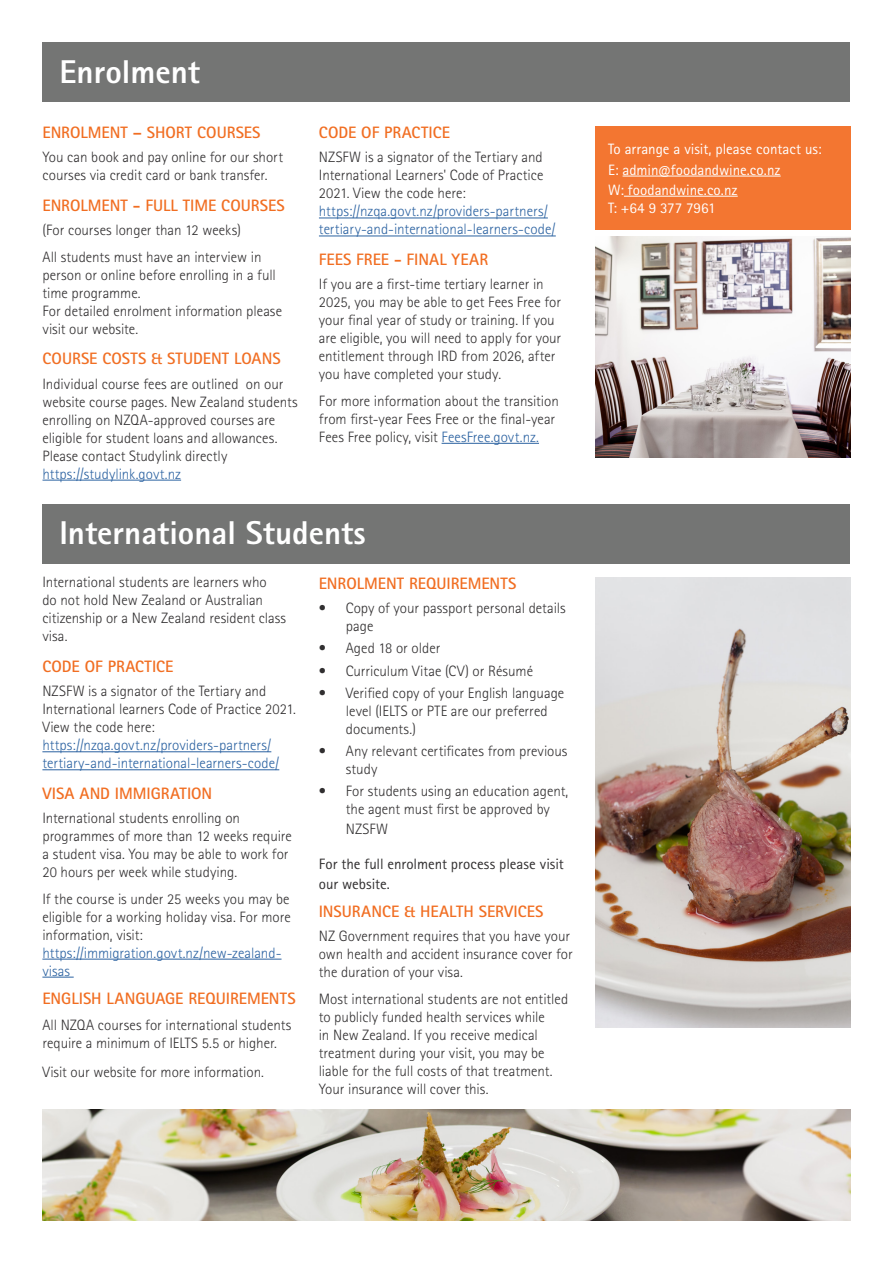
<style>
.page{position:relative;width:893px;height:1263px;background:#fff}
.page>*{position:absolute;margin:0;border:0;box-sizing:border-box;transform-origin:0 0}
.Heading_Box_1{font:800 33px "Rotis Sans Serif Pro";color:#fff}
.Paragraph_Heading_2{font:700 16.5px "Rotis Sans Serif Pro";color:#f16e22}
.Paragraph{font:700 16.5px "Rotis Sans Serif Pro";color:#f16e22}
.Paragraph_Heading_2-2{font:700 16.5px "Rotis Sans Serif Pro";color:#f16f24}
.Paragraph-2{font:300 15px/18px "Rotis Sans Serif Pro";color:#312f30}
.t1{font:15px/18px "Rotis Sans Serif Pro";color:#fff}
.Paragraph_Heading_2-3{font:15px/19.8px "Rotis Sans Serif Pro";color:#312f30}
.s1{color:#2b62a1}
</style>
<div class="page">
<div style="left:42px;top:504px;width:808px;height:60px;background:#747574"></div>
<hr style="left:42px;top:751px;width:229px;height:1px;background:#2b62a1">
<hr style="left:42px;top:769px;width:237px;height:1px;background:#2b62a1">
<hr style="left:42px;top:959px;width:240px;height:1px;background:#2b62a1">
<hr style="left:42px;top:977px;width:32px;height:1px;background:#2b62a1">
<div style="left:43px;top:43px;width:807px;height:59px;background:#747574"></div>
<hr style="left:43px;top:480px;width:138px;height:1px;background:#2b62a1">
<hr style="left:319px;top:218px;width:229px;height:1px;background:#2b62a1">
<hr style="left:319px;top:236px;width:237px;height:1px;background:#2b62a1">
<hr style="left:442px;top:443px;width:97px;height:1px;background:#2b62a1">
<div style="left:595px;top:126px;width:255px;height:104px;background:#f37631"></div>
<hr style="left:623px;top:176px;width:158px;height:1px;background:#fff">
<hr style="left:624px;top:196px;width:114px;height:1px;background:#fff">
<img style="left:595px;top:236px;width:255px;height:221px">
<img style="left:42px;top:1110px;width:808px;height:110px">
<img style="left:595px;top:577px;width:255px;height:450px">
<p class="Heading_Box_1" style="left:60px;top:50px;width:142px">Enrolment</p>
<p class="Paragraph_Heading_2" style="left:43px;top:122px;width:220px">ENROLMENT – SHORT COURSES</p>
<p class="Paragraph-2" style="left:43px;top:149px;width:242px">You can book and pay online for our short courses via credit card or bank transfer.</p>
<p class="Paragraph_Heading_2" style="left:43px;top:195px;width:244px">ENROLMENT - FULL TIME COURSES</p>
<p class="Paragraph-2" style="left:43px;top:221px;width:200px">(For courses longer than 12 weeks)</p>
<p class="Paragraph-2" style="left:43px;top:248px;width:241px">All students must have an interview in person or online before enrolling in a full time programme.<br>For detailed enrolment information please visit our website.</p>
<p class="Paragraph_Heading_2-2" style="left:43px;top:348px;width:240px">COURSE COSTS &amp; STUDENT LOANS</p>
<p class="Paragraph-2" style="left:43px;top:375px;width:257px">Individual course fees are outlined on our website course pages. New Zealand students enrolling on NZQA-approved courses are eligible for student loans and allowances.<br>Please contact Studylink directly <span class="s1">https://studylink.govt.nz</span></p>
<p class="Paragraph_Heading_2" style="left:319px;top:122px;width:133px">CODE OF PRACTICE</p>
<p class="Paragraph-2" style="left:319px;top:149px;width:238px">NZSFW is a signator of the Tertiary and International Learners' Code of Practice 2021. View the code here: <span class="s1">https://nzqa.govt.nz/providers-partners/ tertiary-and-international-learners-code/</span></p>
<p class="Paragraph_Heading_2" style="left:319px;top:249px;width:171px">FEES FREE - FINAL YEAR</p>
<p class="Paragraph-2" style="left:319px;top:275px;width:244px">If you are a first-time tertiary learner in 2025, you may be able to get Fees Free for your final year of study or training. If you are eligible, you will need to apply for your entitlement through IRD from 2026, after you have completed your study.</p>
<p class="Paragraph-2" style="left:319px;top:392px;width:241px">For more information about the transition from first-year Fees Free or the final-year<br>Fees Free policy, visit <span class="s1">FeesFree.govt.nz.</span></p>
<p class="Heading_Box_1" style="left:59px;top:512px;width:308px">International Students</p>
<p class="Paragraph-2" style="left:42px;top:574px;width:245px">International students are learners who<br>do not hold New Zealand or Australian citizenship or a New Zealand resident class visa.</p>
<p class="Paragraph_Heading_2" style="left:42px;top:656px;width:133px">CODE OF PRACTICE</p>
<p class="Paragraph-2" style="left:42px;top:682px;width:255px">NZSFW is a signator of the Tertiary and International learners Code of Practice 2021.<br>View the code here: <span class="s1">https://nzqa.govt.nz/providers-partners/ tertiary-and-international-learners-code/</span></p>
<p class="Paragraph_Heading_2" style="left:42px;top:783px;width:171px">VISA AND IMMIGRATION</p>
<p class="Paragraph-2" style="left:42px;top:809px;width:251px">International students enrolling on programmes of more than 12 weeks require a student visa. You may be able to work for 20 hours per week while studying.</p>
<p class="Paragraph-2" style="left:42px;top:890px;width:250px">If the course is under 25 weeks you may be eligible for a working holiday visa. For more information, visit: <span class="s1">https://immigration.govt.nz/new-zealand&shy;visas</span></p>
<p class="Paragraph" style="left:42px;top:988px;width:255px">ENGLISH LANGUAGE REQUIREMENTS</p>
<p class="Paragraph-2" style="left:42px;top:1017px;width:250px">All NZQA courses for international students require a minimum of IELTS 5.5 or higher.</p>
<p class="Paragraph-2" style="left:42px;top:1063px;width:223px">Visit our website for more information.</p>
<p class="Paragraph_Heading_2" style="left:319px;top:573px;width:199px">ENROLMENT REQUIREMENTS</p>
<p class="Paragraph-2" style="left:346px;top:599px;width:221px;text-indent:-27px">• Copy of your passport personal details page</p>
<p class="Paragraph-2" style="left:319px;top:639px;width:123px">• Aged 18 or older</p>
<p class="Paragraph-2" style="left:319px;top:662px;width:216px">• Curriculum Vitae (CV) or Résumé</p>
<p class="Paragraph-2" style="left:346px;top:684px;width:220px;text-indent:-27px">• Verified copy of your English language level (IELTS or PTE are our preferred documents.)</p>
<p class="Paragraph-2" style="left:346px;top:742px;width:223px;text-indent:-27px">• Any relevant certificates from previous study</p>
<p class="Paragraph-2" style="left:319px;top:782px;width:251px;text-align:center">• For students using an education agent, the agent must first be approved by</p>
<p class="Paragraph-2" style="left:346px;top:820px;width:44px">NZSFW</p>
<p class="Paragraph_Heading_2-3" style="left:319px;top:854px;width:247px">For the full enrolment process please visit our website.</p>
<p class="Paragraph_Heading_2" style="left:319px;top:901px;width:226px">INSURANCE &amp; HEALTH SERVICES</p>
<p class="Paragraph-2" style="left:319px;top:927px;width:255px">NZ Government requires that you have your own health and accident insurance cover for the duration of your visa.</p>
<p class="Paragraph-2" style="left:319px;top:990px;width:251px">Most international students are not entitled to publicly funded health services while<br>in New Zealand. If you receive medical treatment during your visit, you may be liable for the full costs of that treatment.<br>Your insurance will cover this.</p>
<p class="t1" style="left:608px;top:140px;width:215px">To arrange a visit, please contact us:</p>
<p class="t1" style="left:608px;top:161px;width:174px">E: admin@foodandwine.co.nz</p>
<p class="t1" style="left:608px;top:181px;width:131px">W: foodandwine.co.nz<br>T: +64 9 377 7961</p>
</div>
